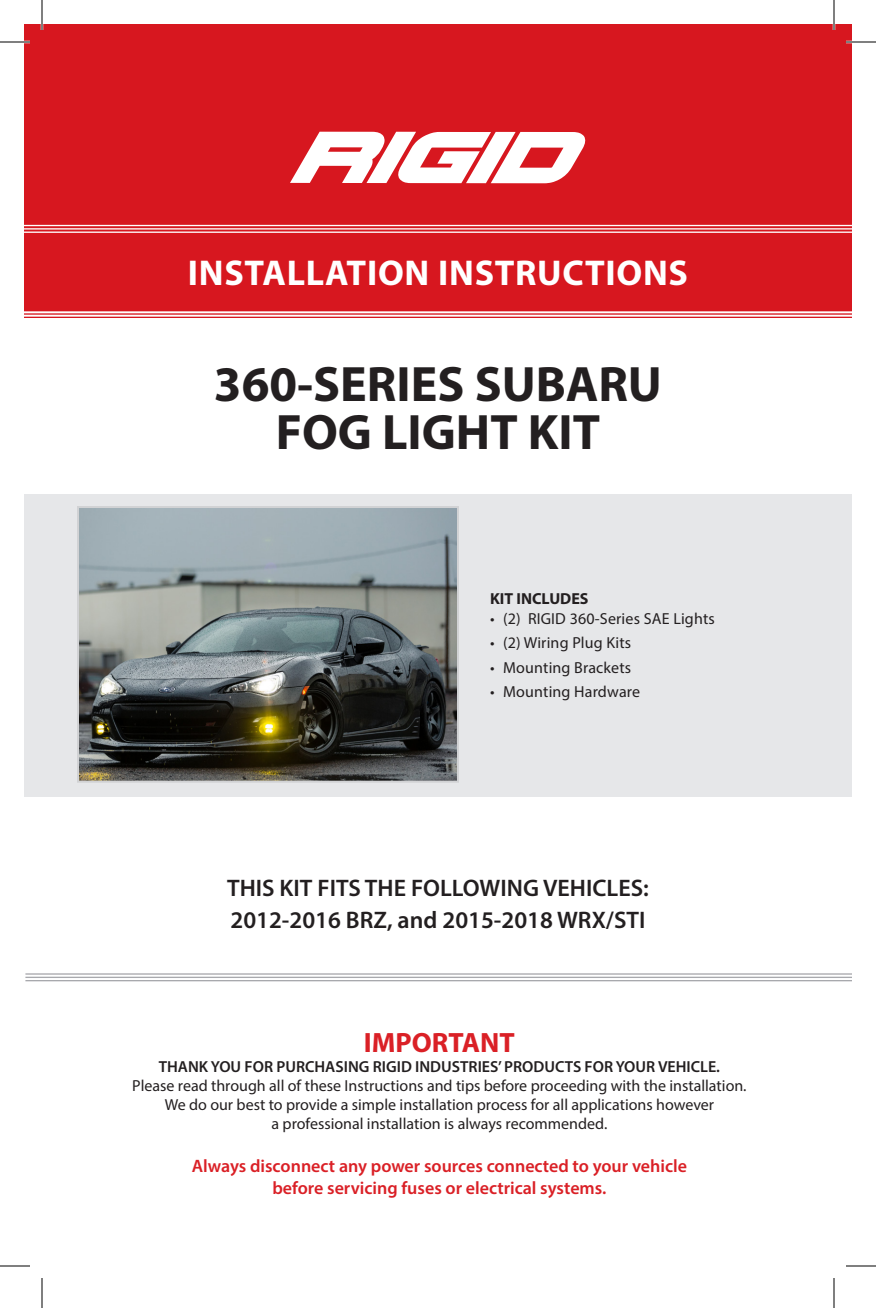
<style>
.page{position:relative;width:876px;height:1308px;background:#fff}
.page>*{position:absolute;margin:0;border:0;box-sizing:border-box;transform-origin:0 0}
.t1{font:700 50px/48px "Myriad Pro";color:#231f20;text-align:center}
.t2{font:700 36px "Myriad Pro";letter-spacing:.02em;color:#fff}
.t3{font:700 28px "Myriad Pro";color:#da2026}
.t4{font:600 24px/32px "Myriad Pro";color:#231f20}
.t5{font:600 18px/21.6px "Myriad Pro";color:#da2026;text-align:center}
.t6{font:16px/19.2px "Myriad Pro";color:#231f20;text-align:center}
.t7{font:600 16px "Myriad Pro";color:#231f20}
.t8{font:700 16px "Myriad Pro";color:#231f20}
</style>
<div class="page">
<div style="left:24px;top:24px;width:828px;height:286px;background:#d7171f"></div>
<hr style="left:24px;top:310px;width:828px;height:1px;background:#d7171f">
<hr style="left:24px;top:313px;width:828px;height:2px;background:#d7171f">
<hr style="left:24px;top:317px;width:828px;height:1px;background:#d7171f">
<hr style="left:24px;top:225px;width:828px;height:1px;background:#fff">
<hr style="left:24px;top:228px;width:828px;height:2px;background:#fff">
<hr style="left:24px;top:232px;width:828px;height:1px;background:#fff">
<hr style="left:25px;top:973px;width:827px;height:2px;background:#a8a9ad">
<hr style="left:25px;top:977px;width:827px;height:1px;background:#a8a9ad">
<hr style="left:25px;top:980px;width:827px;height:1px;background:#a8a9ad">
<svg style="left:290px;top:132px;width:296px;height:51px"></svg>
<div style="left:24px;top:494px;width:828px;height:302px;background:#e6e7e9"></div>
<img style="left:80px;top:509px;width:376px;height:271px">
<div style="left:77px;top:506px;width:382px;height:277px;border:2px solid #d1d2d4"></div>
<hr style="left:0;top:41px;width:30px;height:2px;background:#fff">
<hr style="left:846px;top:41px;width:30px;height:2px;background:#fff">
<hr style="left:41px;top:0;width:2px;height:30px;background:#fff">
<hr style="left:833px;top:0;width:2px;height:30px;background:#fff">
<hr style="left:0;top:42px;width:30px;height:1px;background:#000">
<hr style="left:846px;top:42px;width:30px;height:1px;background:#000">
<hr style="left:0;top:1266px;width:30px;height:1px;background:#000">
<hr style="left:846px;top:1266px;width:30px;height:1px;background:#000">
<hr style="left:42px;top:0;width:1px;height:30px;background:#000">
<hr style="left:42px;top:1278px;width:1px;height:30px;background:#000">
<hr style="left:834px;top:0;width:1px;height:30px;background:#000">
<hr style="left:834px;top:1278px;width:1px;height:30px;background:#000">
<h2 class="t2" style="left:188px;top:249px;width:502px">INSTALLATION INSTRUCTIONS</h2>
<h1 class="t1" style="left:214px;top:358px;width:450px">360-SERIES SUBARU<br>FOG LIGHT KIT</h1>
<p class="t8" style="left:490px;top:588px;width:100px">KIT INCLUDES</p>
<p class="t6" style="left:490px;top:608px;width:226px">• (2) RIGID 360-Series SAE Lights</p>
<p class="t6" style="left:490px;top:633px;width:143px">• (2) Wiring Plug Kits</p>
<p class="t6" style="left:490px;top:657px;width:143px">• Mounting Brackets</p>
<p class="t6" style="left:490px;top:682px;width:151px">• Mounting Hardware</p>
<h3 class="t4" style="left:227px;top:872px;width:423px">THIS KIT FITS THE FOLLOWING VEHICLES:<br>2012-2016 BRZ, and 2015-2018 WRX/STI</h3>
<h3 class="t3" style="left:364px;top:1025px;width:152px">IMPORTANT</h3>
<p class="t7" style="left:159px;top:1056px;width:563px">THANK YOU FOR PURCHASING RIGID INDUSTRIES’ PRODUCTS FOR YOUR VEHICLE.</p>
<p class="t6" style="left:132px;top:1076px;width:616px">Please read through all of these Instructions and tips before proceeding with the installation.<br>We do our best to provide a simple installation process for all applications however<br>a professional installation is always recommended.</p>
<p class="t5" style="left:192px;top:1155px;width:497px">Always disconnect any power sources connected to your vehicle before servicing fuses or electrical systems.</p>
</div>
